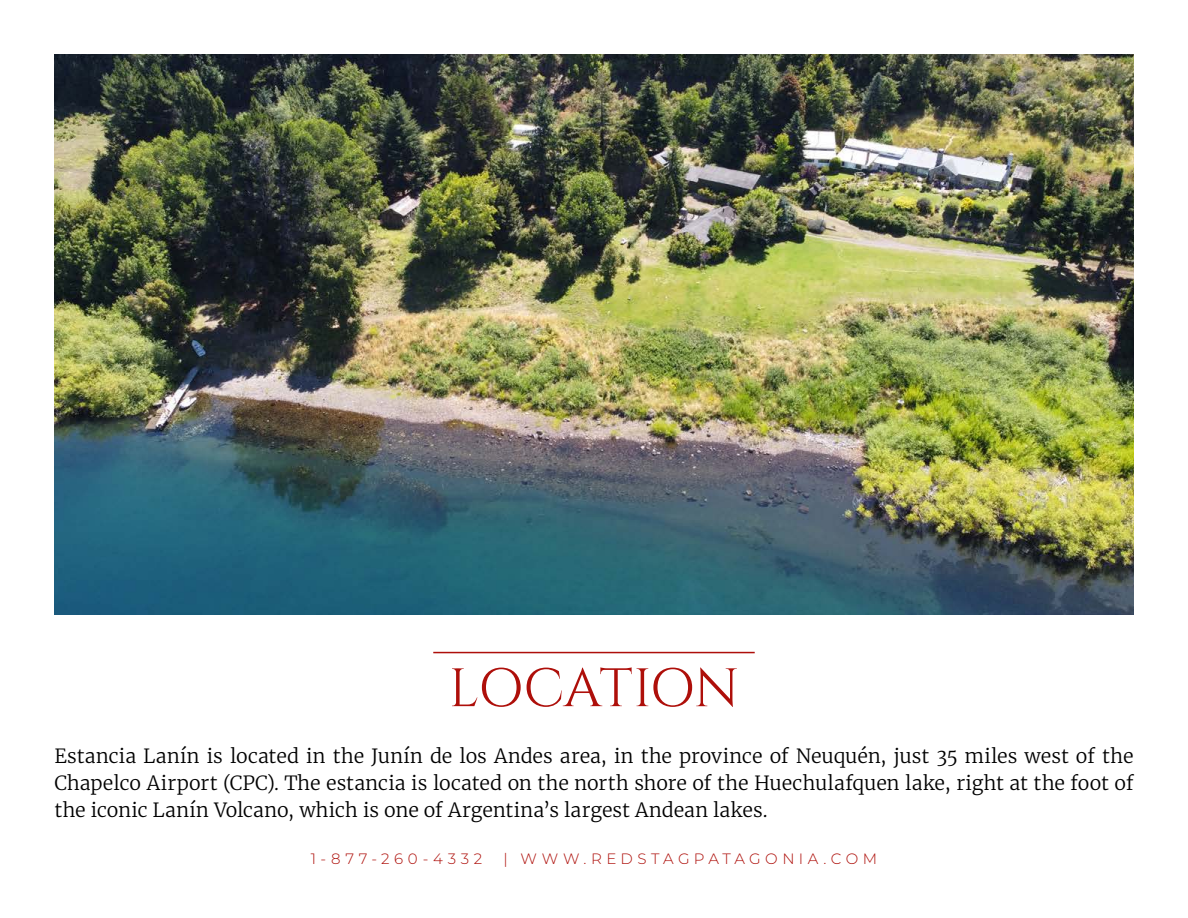
<style>
.page{position:relative;width:1188px;height:918px;background:#fff}
.page>*{position:absolute;margin:0;border:0;box-sizing:border-box;transform-origin:0 0}
.t1{font:54px "Cinzel";letter-spacing:-.02em;color:#ae0f0a}
.t2{font:300 19.5px/27px "Merriweather";letter-spacing:.005em;color:#000;text-align:justify}
.t3{font:300 15px "Montserrat";letter-spacing:.3em;color:#ae0f0a}
</style>
<div class="page">
<img style="left:54px;top:54px;width:1080px;height:560px">
<hr style="left:433px;top:652px;width:322px;height:1px;background:#ae0f0a">
<h1 class="t1" style="left:449px;top:657px;width:292px">LOCATION</h1>
<p class="t2" style="left:54px;top:742px;width:1081px">Estancia Lanín is located in the Junín de los Andes area, in the province of Neuquén, just 35 miles west of the Chapelco Airport (CPC). The estancia is located on the north shore of the Huechulafquen lake, right at the foot of the iconic Lanín Volcano, which is one of Argentina’s largest Andean lakes.</p>
<p class="t3" style="left:311px;top:848px;width:173px">1-877-260-4332</p>
<p class="t3" style="left:503px;top:848px;width:375px">| WWW.REDSTAGPATAGONIA.COM</p>
</div>
